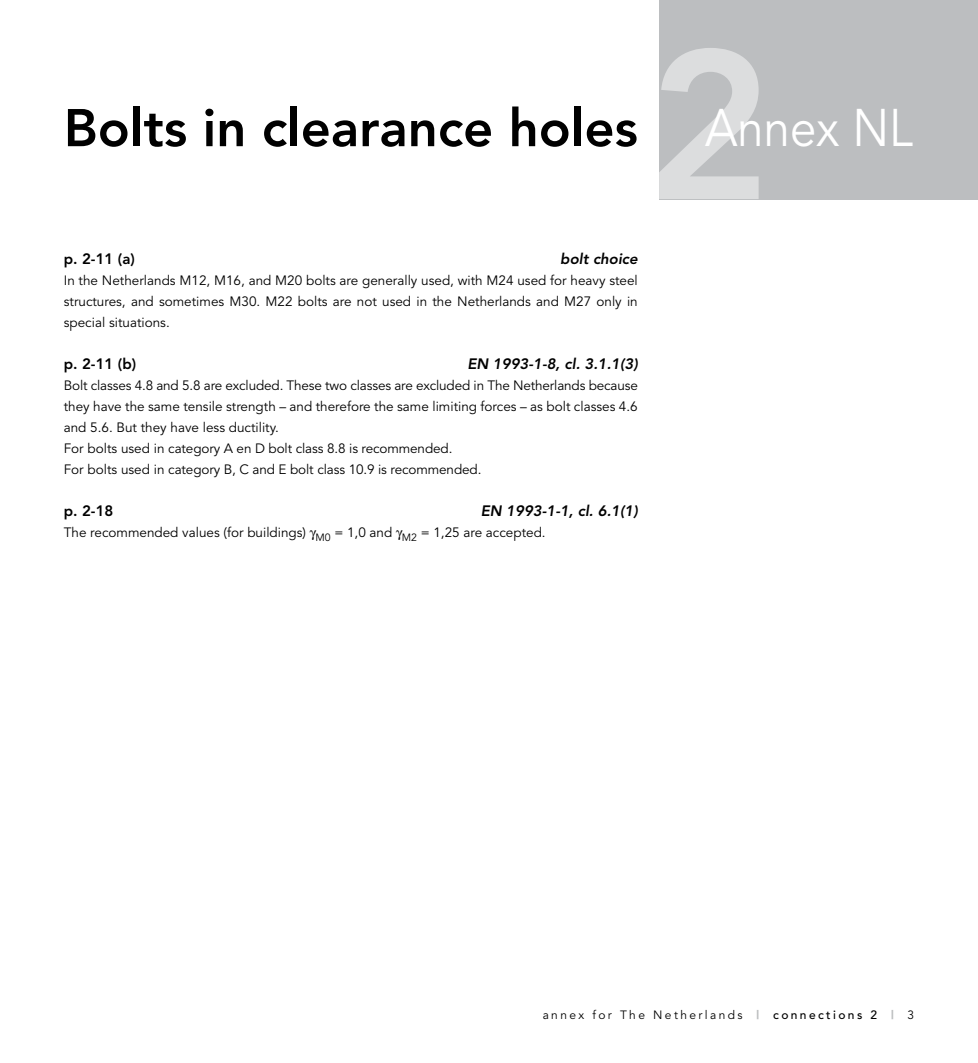
<style>
.page{position:relative;width:978px;height:1063px;background:#fff}
.page>*{position:absolute;margin:0;border:0;box-sizing:border-box;transform-origin:0 0}
.t1{font:800 52.5px "Avenir";color:#000}
.t2{font:52.5px "Avenir";color:#fff;scale:.9 1}
.t3{font:italic 800 15px "Avenir";color:#000}
.t4{font:800 15px "Avenir";color:#000}
.t5{font:13.5px/21px "Avenir";color:#000;text-align:justify}
.t6{font:12px "Avenir";letter-spacing:.2em;color:#000}
.s1{font-weight:900;color:#bcbec0}
.s2{font-weight:500}
</style>
<div class="page">
<div style="left:659px;top:0;width:319px;height:199px;background:#bcbec0"></div>
<svg style="left:659px;top:48px;width:100px;height:151px"></svg>
<h1 class="t1" style="left:64px;top:97px;width:576px">Bolts in clearance holes</h1>
<p class="t4" style="left:64px;top:250px;width:73px">p. 2-11 (a)</p>
<p class="t3" style="left:560px;top:250px;width:79px">bolt choice</p>
<p class="t5" style="left:64px;top:270px;width:576px">In the Netherlands M12, M16, and M20 bolts are generally used, with M24 used for heavy steel structures, and sometimes M30. M22 bolts are not used in the Netherlands and M27 only in special situations.</p>
<p class="t4" style="left:64px;top:355px;width:74px">p. 2-11 (b)</p>
<p class="t3" style="left:467px;top:355px;width:172px">EN 1993-1-8, cl. 3.1.1(3)</p>
<p class="t5" style="left:64px;top:375px;width:576px;text-align:left">Bolt classes 4.8 and 5.8 are excluded. These two classes are excluded in The Netherlands because they have the same tensile strength – and therefore the same limiting forces – as bolt classes 4.6 and 5.6. But they have less ductility.<br>For bolts used in category A en D bolt class 8.8 is recommended.<br>For bolts used in category B, C and E bolt class 10.9 is recommended.</p>
<p class="t4" style="left:64px;top:502px;width:51px">p. 2-18</p>
<p class="t3" style="left:481px;top:502px;width:159px">EN 1993-1-1, cl. 6.1(1)</p>
<p class="t5" style="left:64px;top:522px;width:483px">The recommended values (for buildings) <sub>M0</sub> = 1,0 and <sub>M2</sub> = 1,25 are accepted.</p>
<h1 class="t2" style="left:705px;top:98px;width:232px">Annex NL</h1>
<p class="t6" style="left:543px;top:1007px;width:373px">annex for The Netherlands <span class="s1">|</span> <span class="s2">connections 2</span> <span class="s1">|</span> 3</p>
</div>
